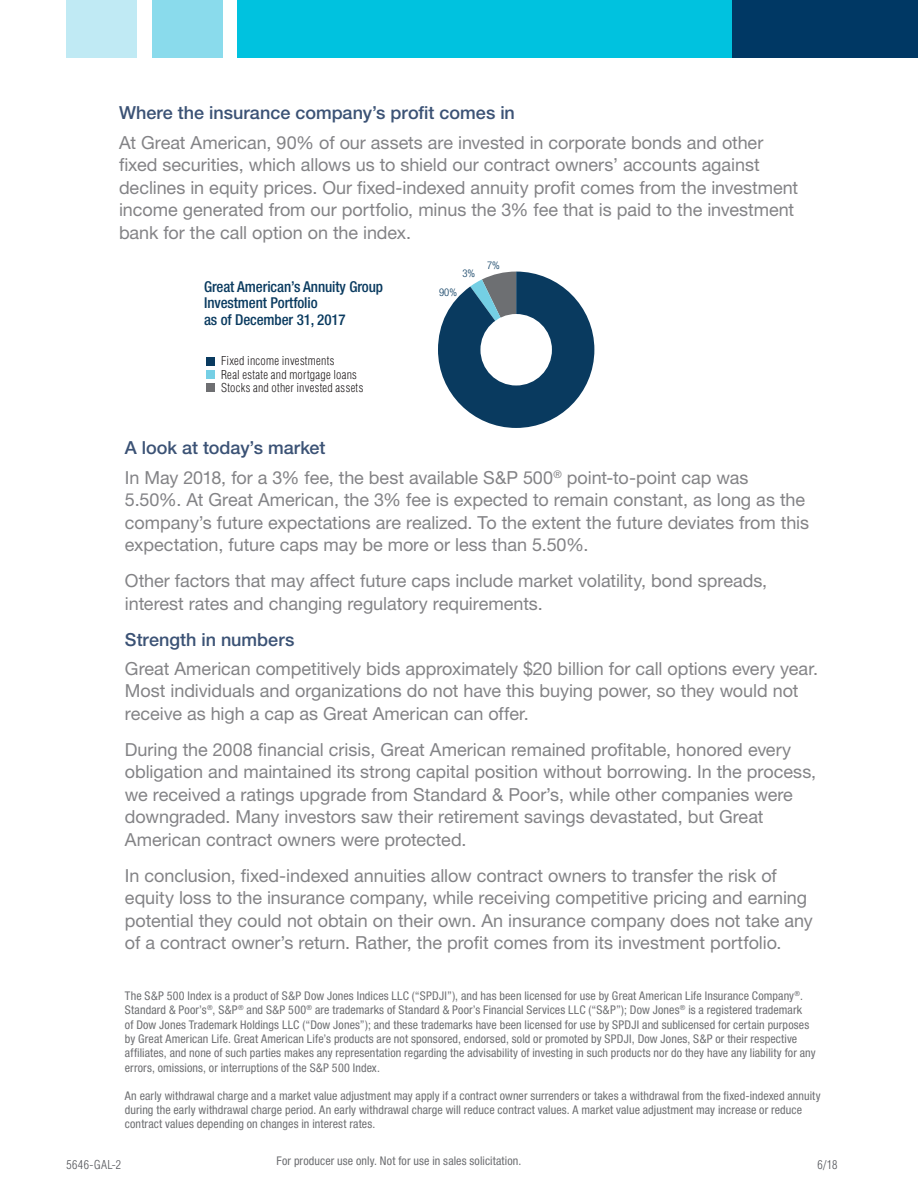
<style>
.page{position:relative;width:918px;height:1188px;background:#fff}
.page>*{position:absolute;margin:0;border:0;box-sizing:border-box;transform-origin:0 0}
.Body_Copy{font:18px/22.5px "Helvetica Neue LT Std";letter-spacing:-.005em;color:#838386}
.Body_Copy-2{font:500 18px "Helvetica Neue LT Std";color:#3b5275}
.t1{font:500 condensed 15px/16.5px "Helvetica Neue LT Std";letter-spacing:-.005em;color:#093a5f}
.Body_Copy-3{font:condensed 12px/14.4px "Helvetica Neue LT Std";letter-spacing:.01em;color:#6e6f72}
.t2{font:300 condensed 12px "Helvetica LT Std";letter-spacing:.025em;color:#231f20}
.t3{font:300 condensed 12px "Helvetica LT Std";letter-spacing:.035em;color:#54565b}
.t4{font:300 condensed 10.65px "Helvetica Neue LT Std";color:#093a5f}
</style>
<div class="page">
<div style="left:732px;top:0;width:186px;height:58px;background:#003864"></div>
<div style="left:238px;top:0;width:494px;height:58px;background:#00c2df"></div>
<div style="left:152px;top:0;width:71px;height:58px;background:#8adbec"></div>
<div style="left:67px;top:0;width:70px;height:58px;background:#c0eaf4"></div>
<svg style="left:438px;top:272px;width:156px;height:156px"></svg>
<div style="left:480px;top:314px;width:72px;height:72px;background:#fff;border-radius:50%"></div>
<div style="left:206px;top:358px;width:9px;height:8px;background:#093a5f"></div>
<div style="left:206px;top:370px;width:9px;height:9px;background:#75cfe5"></div>
<div style="left:206px;top:383px;width:9px;height:8px;background:#6e6f72"></div>
<p class="Body_Copy-2" style="left:119px;top:102px;width:397px">Where the insurance company’s profit comes in</p>
<p class="Body_Copy" style="left:119px;top:131px;width:681px">At Great American, 90% of our assets are invested in corporate bonds and other fixed securities, which allows us to shield our contract owners’ accounts against declines in equity prices. Our fixed-indexed annuity profit comes from the investment income generated from our portfolio, minus the 3% fee that is paid to the investment bank for the call option on the index.</p>
<p class="t1" style="left:204px;top:278px;width:181px">Great American’s Annuity Group<br>Investment Portfolio<br>as of December 31, 2017</p>
<p class="t2" style="left:221px;top:354px;width:115px">Fixed income investments</p>
<p class="t2" style="left:221px;top:367px;width:137px">Real estate and mortgage loans</p>
<p class="t2" style="left:221px;top:380px;width:144px">Stocks and other invested assets</p>
<p class="t4" style="left:462px;top:267px;width:14px">3%</p>
<p class="t4" style="left:439px;top:286px;width:19px">90%</p>
<p class="t4" style="left:487px;top:259px;width:14px">7%</p>
<p class="Body_Copy-2" style="left:125px;top:437px;width:202px">A look at today’s market</p>
<p class="Body_Copy" style="left:125px;top:466px;width:686px">In May 2018, for a 3% fee, the best available S&amp;P 500<sup>®</sup> point-to-point cap was 5.50%. At Great American, the 3% fee is expected to remain constant, as long as the company’s future expectations are realized. To the extent the future deviates from this expectation, future caps may be more or less than 5.50%.</p>
<p class="Body_Copy" style="left:125px;top:569px;width:644px">Other factors that may affect future caps include market volatility, bond spreads, interest rates and changing regulatory requirements.</p>
<p class="Body_Copy-2" style="left:125px;top:629px;width:171px">Strength in numbers</p>
<p class="Body_Copy" style="left:125px;top:657px;width:695px">Great American competitively bids approximately $20 billion for call options every year.<br>Most individuals and organizations do not have this buying power, so they would not receive as high a cap as Great American can offer.</p>
<p class="Body_Copy" style="left:125px;top:738px;width:693px">During the 2008 financial crisis, Great American remained profitable, honored every obligation and maintained its strong capital position without borrowing. In the process, we received a ratings upgrade from Standard &amp; Poor’s, while other companies were downgraded. Many investors saw their retirement savings devastated, but Great American contract owners were protected.</p>
<p class="Body_Copy" style="left:125px;top:864px;width:689px">In conclusion, fixed-indexed annuities allow contract owners to transfer the risk of equity loss to the insurance company, while receiving competitive pricing and earning potential they could not obtain on their own. An insurance company does not take any of a contract owner’s return. Rather, the profit comes from its investment portfolio.</p>
<p class="Body_Copy-3" style="left:125px;top:988px;width:692px">The S&amp;P 500 Index is a product of S&amp;P Dow Jones Indices LLC (“SPDJI”), and has been licensed for use by Great American Life Insurance Company<sup>®</sup>.<br>Standard &amp; Poor’s<sup>®</sup>, S&amp;P<sup>®</sup> and S&amp;P 500<sup>®</sup> are trademarks of Standard &amp; Poor’s Financial Services LLC (“S&amp;P”); Dow Jones<sup>®</sup> is a registered trademark<br>of Dow Jones Trademark Holdings LLC (“Dow Jones”); and these trademarks have been licensed for use by SPDJI and sublicensed for certain purposes by Great American Life. Great American Life’s products are not sponsored, endorsed, sold or promoted by SPDJI, Dow Jones, S&amp;P or their respective affiliates, and none of such parties makes any representation regarding the advisability of investing in such products nor do they have any liability for any errors, omissions, or interruptions of the S&amp;P 500 Index.</p>
<p class="Body_Copy-3" style="left:125px;top:1088px;width:697px">An early withdrawal charge and a market value adjustment may apply if a contract owner surrenders or takes a withdrawal from the fixed-indexed annuity during the early withdrawal charge period. An early withdrawal charge will reduce contract values. A market value adjustment may increase or reduce contract values depending on changes in interest rates.</p>
<p class="Body_Copy-3" style="left:277px;top:1154px;width:246px">For producer use only. Not for use in sales solicitation.</p>
<p class="t3" style="left:66px;top:1157px;width:56px">5646-GAL-2</p>
<p class="t3" style="left:818px;top:1157px;width:21px">6/18</p>
</div>
